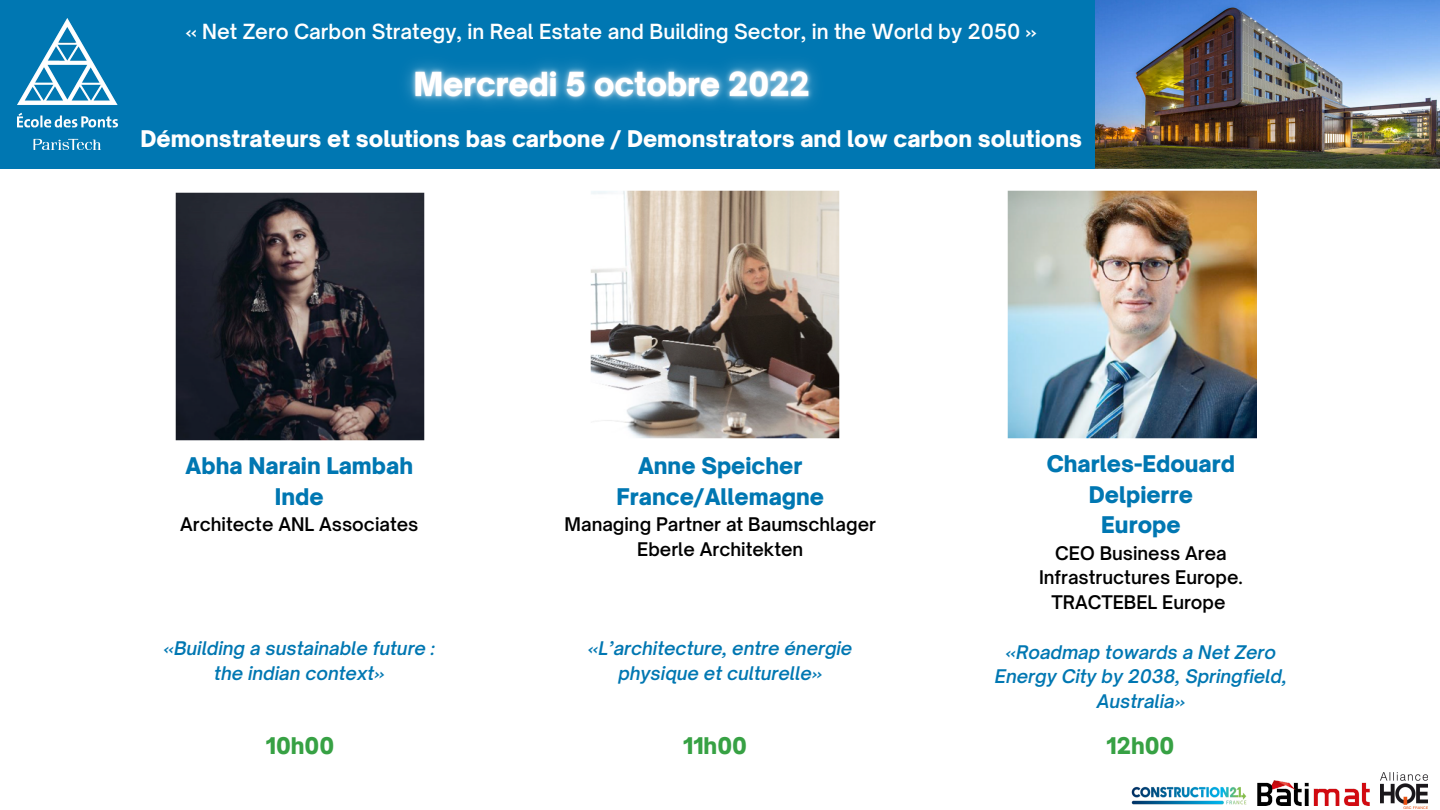
<style>
.page{position:relative;width:1440px;height:810px;background:#fff}
.page>*{position:absolute;margin:0;border:0;box-sizing:border-box;transform-origin:0 0}
.t1{font:900 22px/30.8px "Open Sauce One";color:#0077b2;text-align:center}
.t2{font:900 22px "Open Sauce One";color:#fff}
.t3{font:900 22px "Open Sauce One";color:#37a144}
.t4{font:600 20px "Open Sauce One";color:#fff}
.t5{font:italic 600 18px/24.8px "Open Sauce One";color:#0077b2;text-align:center}
.t6{font:600 18px/24.8px "Open Sauce One";color:#000;text-align:center}
</style>
<div class="page">
<div style="left:0;top:0;width:1440px;height:169px;background:#0077b2"></div>
<img style="left:1096px;top:0;width:344px;height:169px">
<img style="left:18px;top:19px;width:99px;height:130px">
<img style="left:176px;top:192px;width:248px;height:248px">
<img style="left:591px;top:190px;width:248px;height:249px">
<img style="left:1008px;top:190px;width:248px;height:249px">
<img style="left:405px;top:63px;width:411px;height:43px">
<img style="left:1380px;top:773px;width:47px;height:36px">
<img style="left:1258px;top:781px;width:112px;height:25px">
<img style="left:1131px;top:786px;width:116px;height:19px">
<p class="t4" style="left:186px;top:19px;width:852px">« Net Zero Carbon Strategy, in Real Estate and Building Sector, in the World by 2050 »</p>
<p class="t2" style="left:141px;top:125px;width:943px">Démonstrateurs et solutions bas carbone / Demonstrators and low carbon solutions</p>
<p class="t1" style="left:186px;top:451px;width:229px">Abha Narain Lambah<br>Inde</p>
<p class="t6" style="left:180px;top:512px;width:240px">Architecte ANL Associates</p>
<p class="t5" style="left:164px;top:636px;width:273px">«Building a sustainable future : the indian context»</p>
<p class="t1" style="left:617px;top:450px;width:209px">Anne Speicher<br>France/Allemagne</p>
<p class="t6" style="left:565px;top:512px;width:313px">Managing Partner at Baumschlager<br>Eberle Architekten</p>
<p class="t5" style="left:588px;top:636px;width:266px">«L’architecture, entre énergie physique et culturelle»</p>
<p class="t1" style="left:1047px;top:448px;width:190px">Charles-Edouard<br>Delpierre<br>Europe</p>
<p class="t6" style="left:1039px;top:540px;width:205px">CEO Business Area<br>Infrastructures Europe.<br>TRACTEBEL Europe</p>
<p class="t5" style="left:995px;top:639px;width:293px">«Roadmap towards a Net Zero<br>Energy City by 2038, Springfield,<br>Australia»</p>
<p class="t3" style="left:266px;top:732px;width:70px">10h00</p>
<p class="t3" style="left:683px;top:732px;width:65px">11h00</p>
<p class="t3" style="left:1107px;top:732px;width:69px">12h00</p>
</div>
